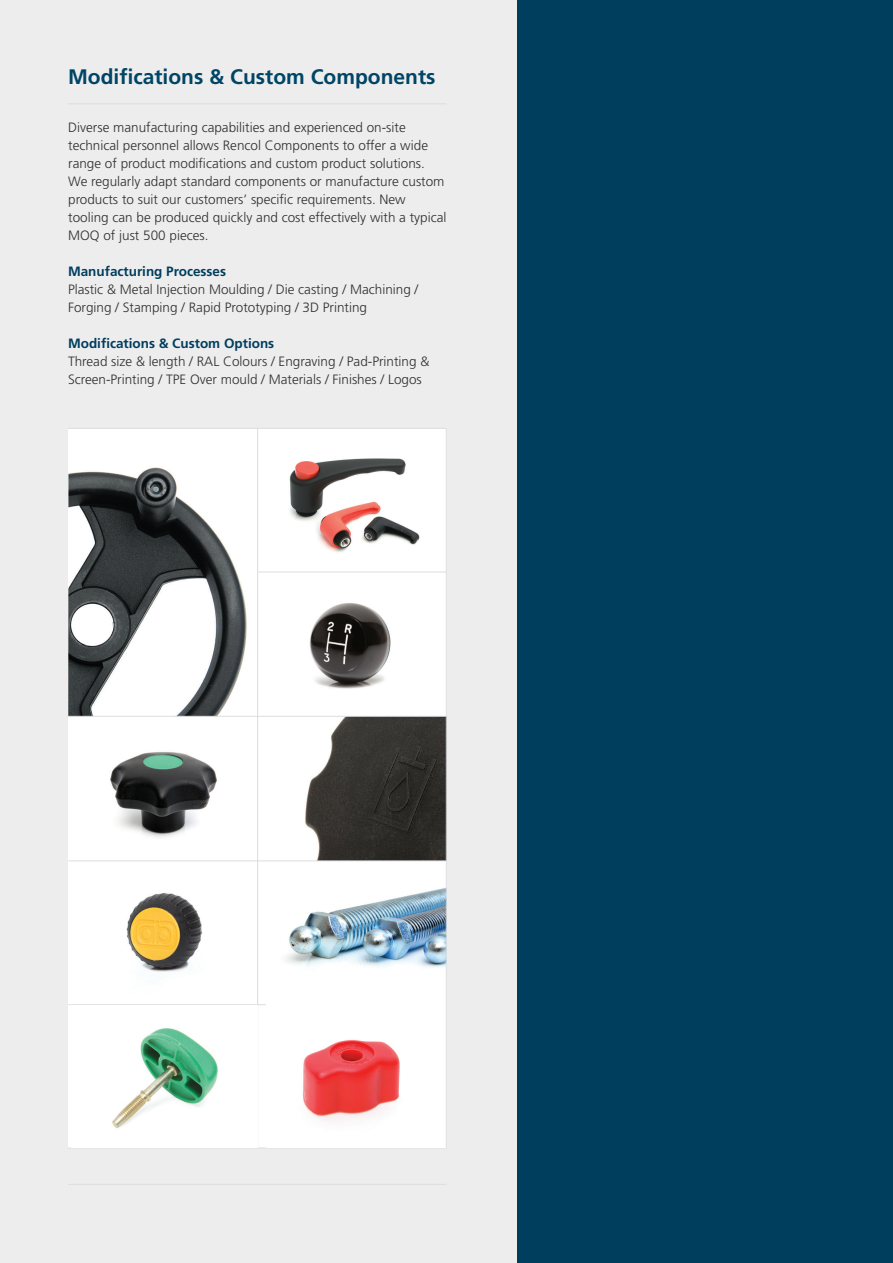
<style>
.page{position:relative;width:893px;height:1263px;background:#fff}
.page>*{position:absolute;margin:0;border:0;box-sizing:border-box;transform-origin:0 0}
.t1{font:700 21px "Frutiger LT Std";color:#004565}
.t2{font:300 13.5px/18px "Frutiger LT Std";color:#312f30}
.t3{font:700 13.5px "Frutiger LT Std";color:#003e5e}
</style>
<div class="page">
<div style="left:0;top:0;width:575px;height:1263px;background:#ededee"></div>
<img style="left:74px;top:717px;width:372px;height:144px">
<img style="left:266px;top:435px;width:180px;height:278px">
<div style="left:266px;top:861px;width:180px;height:143px;background:#fff"></div>
<img style="left:284px;top:887px;width:162px;height:81px">
<img style="left:74px;top:860px;width:192px;height:144px">
<img style="left:68px;top:429px;width:198px;height:287px">
<hr style="left:258px;top:572px;width:188px;height:1px;background:#dcdddf">
<hr style="left:68px;top:861px;width:378px;height:1px;background:#dcdddf">
<hr style="left:68px;top:1004px;width:378px;height:1px;background:#dcdddf">
<hr style="left:68px;top:1148px;width:378px;height:1px;background:#dcdddf">
<hr style="left:68px;top:716px;width:378px;height:1px;background:#dcdddf">
<hr style="left:68px;top:428px;width:378px;height:1px;background:#dcdddf">
<hr style="left:257px;top:428px;width:1px;height:720px;background:#dcdddf">
<hr style="left:68px;top:104px;width:378px;height:1px;background:#dcdddf">
<div style="left:517px;top:0;width:376px;height:1263px;background:#003e5e"></div>
<hr style="left:68px;top:1184px;width:378px;height:1px;background:#dcdddf">
<img style="left:72px;top:1005px;width:185px;height:143px">
<img style="left:266px;top:1005px;width:180px;height:143px">
<hr style="left:446px;top:428px;width:1px;height:720px;background:#dcdddf">
<h1 class="t1" style="left:68px;top:64px;width:369px">Modifications &amp; Custom Components</h1>
<p class="t2" style="left:68px;top:119px;width:380px">Diverse manufacturing capabilities and experienced on-site technical personnel allows Rencol Components to offer a wide range of product modifications and custom product solutions.<br>We regularly adapt standard components or manufacture custom products to suit our customers’ specific requirements. New tooling can be produced quickly and cost effectively with a typical MOQ of just 500 pieces.</p>
<p class="t3" style="left:68px;top:263px;width:160px">Manufacturing Processes</p>
<p class="t2" style="left:68px;top:280px;width:352px">Plastic &amp; Metal Injection Moulding / Die casting / Machining /<br>Forging / Stamping / Rapid Prototyping / 3D Printing</p>
<p class="t3" style="left:68px;top:335px;width:208px">Modifications &amp; Custom Options</p>
<p class="t2" style="left:68px;top:352px;width:363px">Thread size &amp; length / RAL Colours / Engraving / Pad-Printing &amp;<br>Screen-Printing / TPE Over mould / Materials / Finishes / Logos</p>
</div>
